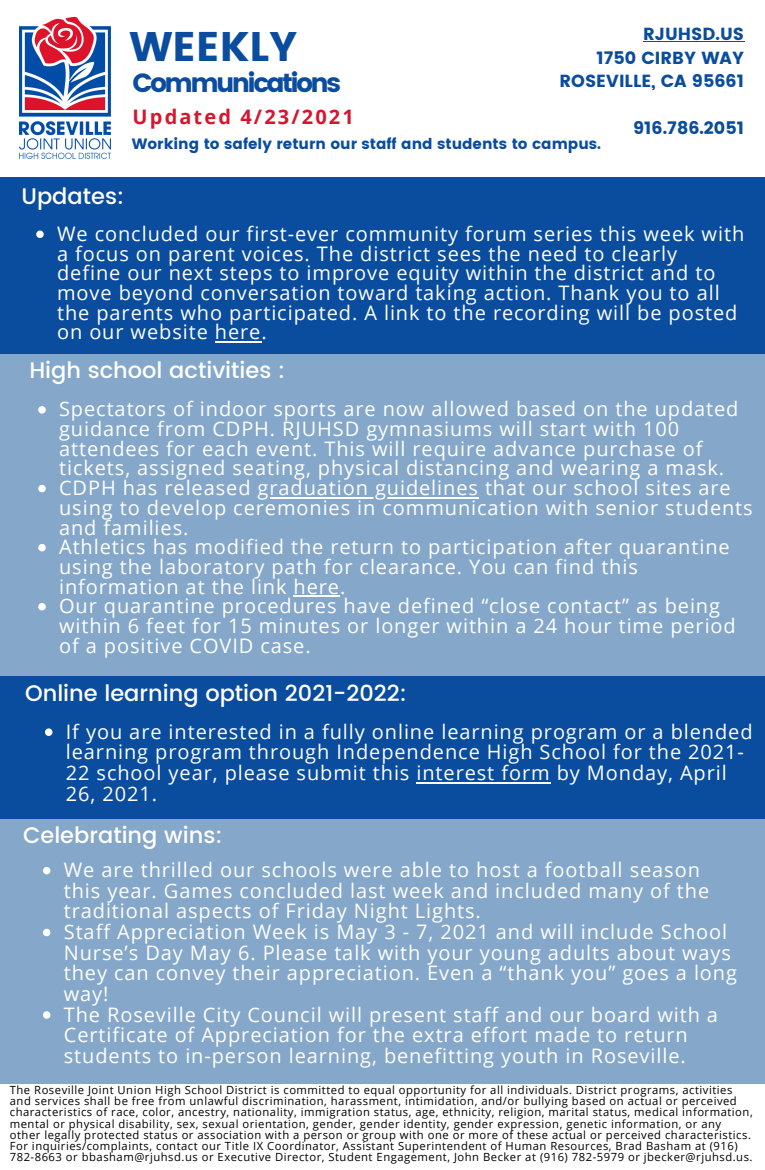
<style>
.page{position:relative;width:765px;height:1170px;background:#fff}
.page>*{position:absolute;margin:0;border:0;box-sizing:border-box;transform-origin:0 0}
.t1{font:41.25px "Poppins";color:#0a4c9e}
.t2{font:26.25px "Poppins";letter-spacing:-.1em;color:#0a4c9e}
.t3{font:500 22.5px "Poppins";color:#fff}
.t4{font:20px/19.8px "Open Sans";letter-spacing:.045em;color:#fff}
.t5{font:700 20px "Open Sans";letter-spacing:.105em;color:#d6162d}
.t6{font:17.5px "Poppins";color:#0a4c9e}
.t7{font:15px "Poppins";color:#0a4c9e}
.t8{font:11.25px/11.2px "Open Sans";letter-spacing:.045em;color:#000}
</style>
<div class="page">
<img style="left:20px;top:16px;width:91px;height:143px">
<div style="left:0;top:178px;width:765px;height:207px;background:#0a4c9e"></div>
<svg style="left:36px;top:231px;width:8px;height:7px"></svg>
<hr style="left:215px;top:341px;width:46px;height:2px;background:#fff">
<div style="left:0;top:354px;width:765px;height:322px;background:#85a7c9"></div>
<svg style="left:38px;top:406px;width:8px;height:8px"></svg>
<svg style="left:38px;top:485px;width:8px;height:7px"></svg>
<hr style="left:258px;top:497px;width:221px;height:2px;background:#fff">
<svg style="left:38px;top:544px;width:8px;height:7px"></svg>
<hr style="left:294px;top:595px;width:46px;height:2px;background:#fff">
<svg style="left:38px;top:603px;width:8px;height:7px"></svg>
<div style="left:0;top:676px;width:765px;height:143px;background:#0a4c9e"></div>
<svg style="left:45px;top:728px;width:7px;height:8px"></svg>
<hr style="left:417px;top:782px;width:134px;height:2px;background:#fff">
<div style="left:0;top:819px;width:765px;height:265px;background:#85a7c9"></div>
<svg style="left:43px;top:867px;width:7px;height:7px"></svg>
<svg style="left:43px;top:929px;width:7px;height:7px"></svg>
<svg style="left:43px;top:1011px;width:7px;height:8px"></svg>
<hr style="left:643px;top:41px;width:101px;height:1px;background:#0a4c9e">
<p class="t1" style="left:129px;top:23px;width:170px">WEEKLY</p>
<p class="t2" style="left:133px;top:67px;width:210px">Communications</p>
<p class="t5" style="left:133px;top:102px;width:223px">Updated 4/23/2021</p>
<p class="t6" style="left:643px;top:24px;width:103px">RJUHSD.US</p>
<p class="t6" style="left:596px;top:47px;width:149px">1750 CIRBY WAY</p>
<p class="t6" style="left:560px;top:71px;width:186px">ROSEVILLE, CA 95661</p>
<p class="t6" style="left:633px;top:118px;width:113px">916.786.2051</p>
<p class="t7" style="left:132px;top:135px;width:471px">Working to safely return our staff and students to campus.</p>
<p class="t3" style="left:22px;top:183px;width:104px">Updates:</p>
<p class="t4" style="left:57px;top:223px;width:689px">We concluded our first-ever community forum series this week with a focus on parent voices. The district sees the need to clearly define our next steps to improve equity within the district and to move beyond conversation toward taking action. Thank you to all the parents who participated. A link to the recording will be posted on our website here.</p>
<p class="t3" style="left:29px;top:357px;width:257px">High school activities :</p>
<p class="t4" style="left:59px;top:399px;width:681px">Spectators of indoor sports are now allowed based on the updated guidance from CDPH. RJUHSD gymnasiums will start with 100 attendees for each event. This will require advance purchase of tickets, assigned seating, physical distancing and wearing a mask.</p>
<p class="t4" style="left:59px;top:478px;width:695px">CDPH has released graduation guidelines that our school sites are using to develop ceremonies in communication with senior students and families.</p>
<p class="t4" style="left:59px;top:537px;width:672px">Athletics has modified the return to participation after quarantine using the laboratory path for clearance. You can find this information at the link here.</p>
<p class="t4" style="left:59px;top:596px;width:678px">Our quarantine procedures have defined “close contact” as being within 6 feet for 15 minutes or longer within a 24 hour time period of a positive COVID case.</p>
<p class="t3" style="left:25px;top:680px;width:383px">Online learning option 2021-2022:</p>
<p class="t4" style="left:66px;top:721px;width:688px;line-height:20.6px">If you are interested in a fully online learning program or a blended learning program through Independence High School for the 2021- 22 school year, please submit this interest form by Monday, April 26, 2021.</p>
<p class="t3" style="left:23px;top:822px;width:201px">Celebrating wins:</p>
<p class="t4" style="left:64px;top:859px;width:647px;line-height:20.6px">We are thrilled our schools were able to host a football season this year. Games concluded last week and included many of the traditional aspects of Friday Night Lights.</p>
<p class="t4" style="left:64px;top:921px;width:675px;line-height:20.6px">Staff Appreciation Week is May 3 - 7, 2021 and will include School Nurse’s Day May 6. Please talk with your young adults about ways they can convey their appreciation. Even a “thank you” goes a long way!</p>
<p class="t4" style="left:64px;top:1004px;width:656px;line-height:20.6px">The Roseville City Council will present staff and our board with a<br>Certificate of Appreciation for the extra effort made to return students to in-person learning, benefitting youth in Roseville.</p>
<p class="t8" style="left:10px;top:1084px;width:744px">The Roseville Joint Union High School District is committed to equal opportunity for all individuals. District programs, activities and services shall be free from unlawful discrimination, harassment, intimidation, and/or bullying based on actual or perceived characteristics of race, color, ancestry, nationality, immigration status, age, ethnicity, religion, marital status, medical information, mental or physical disability, sex, sexual orientation, gender, gender identity, gender expression, genetic information, or any other legally protected status or association with a person or group with one or more of these actual or perceived characteristics.<br>For inquiries/complaints, contact our Title IX Coordinator, Assistant Superintendent of Human Resources, Brad Basham at (916)<br>782-8663 or bbasham@rjuhsd.us or Executive Director, Student Engagement, John Becker at (916) 782-5979 or jbecker@rjuhsd.us.</p>
</div>
